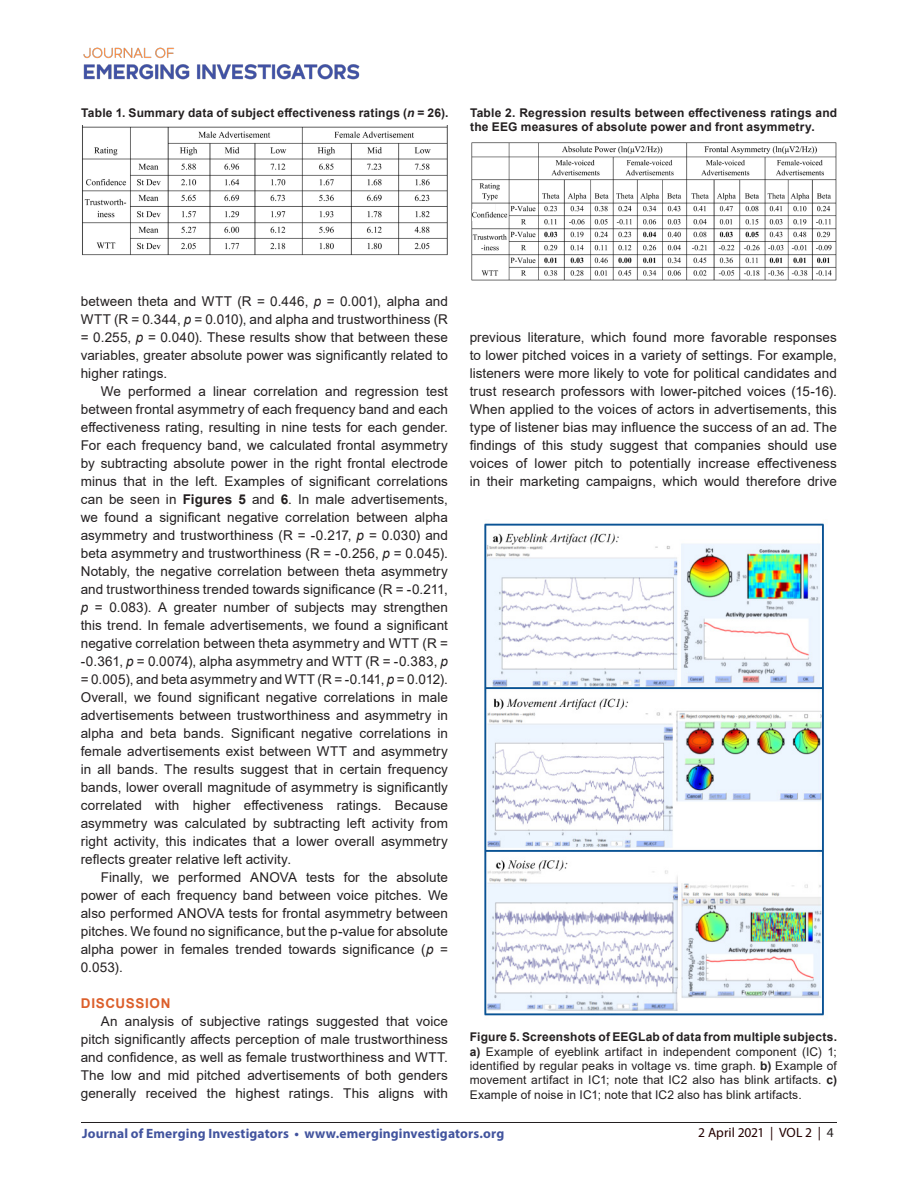
<style>
.page{position:relative;width:918px;height:1188px;background:#fff}
.page>*{position:absolute;margin:0;border:0;box-sizing:border-box;transform-origin:0 0}
.t1{font:13.5px/18px "Arial";letter-spacing:.005em;color:#231f20;text-align:justify}
.t2{font:700 13.5px "Myriad Pro";letter-spacing:.01em;color:#42549e}
.t3{font:13.5px "Myriad Pro";color:#230000}
.t4{font:700 13.5px "Arial";letter-spacing:.05em;color:#dc5f2b}
.t5{font:12px/14.4px "Arial";letter-spacing:.01em;color:#231f20;text-align:justify}
.t6{font:700 12px/14.4px "Arial";letter-spacing:.02em;color:#231f20}
.s1{font-style:italic}
.s2{font-weight:700}
.s3{color:#231f20}
</style>
<div class="page">
<hr style="left:81px;top:1122px;width:756px;height:1px;background:#231f20">
<img style="left:83px;top:47px;width:277px;height:33px">
<img style="left:82px;top:126px;width:366px;height:130px">
<img style="left:471px;top:142px;width:366px;height:139px">
<img style="left:484px;top:523px;width:340px;height:493px">
<img style="left:472px;top:209px;width:36px;height:11px">
<img style="left:482px;top:219px;width:15px;height:8px">
<img style="left:474px;top:205px;width:21px;height:6px">
<p class="t6" style="left:81px;top:105px;width:369px">Table 1. Summary data of subject effectiveness ratings (<span class="s1">n</span> = 26).</p>
<p class="t6" style="left:470px;top:105px;width:369px">Table 2. Regression results between effectiveness ratings and the EEG measures of absolute power and front asymmetry.</p>
<p class="t1" style="left:81px;top:292px;width:369px">between theta and WTT (R = 0.446, <span class="s1">p</span> = 0.001), alpha and WTT (R = 0.344, <span class="s1">p</span> = 0.010), and alpha and trustworthiness (R = 0.255, <span class="s1">p</span> = 0.040). These results show that between these variables, greater absolute power was significantly related to higher ratings.</p>
<p class="t1" style="left:81px;top:382px;width:369px;text-indent:20px">We performed a linear correlation and regression test between frontal asymmetry of each frequency band and each effectiveness rating, resulting in nine tests for each gender.<br>For each frequency band, we calculated frontal asymmetry by subtracting absolute power in the right frontal electrode minus that in the left. Examples of significant correlations can be seen in <span class="s2">Figures 5</span> and <span class="s2">6</span>. In male advertisements, we found a significant negative correlation between alpha asymmetry and trustworthiness (R = -0.217, <span class="s1">p</span> = 0.030) and beta asymmetry and trustworthiness (R = -0.256, <span class="s1">p</span> = 0.045).<br>Notably, the negative correlation between theta asymmetry and trustworthiness trended towards significance (R = -0.211, <span class="s1">p</span> = 0.083). A greater number of subjects may strengthen this trend. In female advertisements, we found a significant negative correlation between theta asymmetry and WTT (R = -0.361, <span class="s1">p</span> = 0.0074), alpha asymmetry and WTT (R = -0.383, <span class="s1">p </span>= 0.005), and beta asymmetry and WTT (R = -0.141, <span class="s1">p</span> = 0.012).<br>Overall, we found significant negative correlations in male advertisements between trustworthiness and asymmetry in alpha and beta bands. Significant negative correlations in female advertisements exist between WTT and asymmetry in all bands. The results suggest that in certain frequency bands, lower overall magnitude of asymmetry is significantly correlated with higher effectiveness ratings. Because asymmetry was calculated by subtracting left activity from right activity, this indicates that a lower overall asymmetry reflects greater relative left activity.</p>
<p class="t1" style="left:81px;top:868px;width:369px;text-indent:20px">Finally, we performed ANOVA tests for the absolute power of each frequency band between voice pitches. We also performed ANOVA tests for frontal asymmetry between pitches. We found no significance, but the p-value for absolute alpha power in females trended towards significance (<span class="s1">p</span> = 0.053).</p>
<p class="t4" style="left:81px;top:994px;width:91px">DISCUSSION</p>
<p class="t1" style="left:81px;top:1012px;width:369px;text-indent:20px">An analysis of subjective ratings suggested that voice pitch significantly affects perception of male trustworthiness and confidence, as well as female trustworthiness and WTT.<br>The low and mid pitched advertisements of both genders generally received the highest ratings. This aligns with</p>
<p class="t1" style="left:470px;top:328px;width:369px">previous literature, which found more favorable responses to lower pitched voices in a variety of settings. For example, listeners were more likely to vote for political candidates and trust research professors with lower-pitched voices (15-16).<br>When applied to the voices of actors in advertisements, this type of listener bias may influence the success of an ad. The findings of this study suggest that companies should use voices of lower pitch to potentially increase effectiveness in their marketing campaigns, which would therefore drive</p>
<p class="t5" style="left:470px;top:1030px;width:369px"><span class="s2">Figure 5. Screenshots of EEGLab of data from multiple subjects. a)</span> Example of eyeblink artifact in independent component (IC) 1; identified by regular peaks in voltage vs. time graph. <span class="s2">b)</span> Example of movement artifact in IC1; note that IC2 also has blink artifacts. <span class="s2">c)<br></span>Example of noise in IC1; note that IC2 also has blink artifacts.</p>
<p class="t2" style="left:82px;top:1125px;width:424px">Journal of Emerging Investigators • www.emerginginvestigators.org</p>
<p class="t3" style="left:698px;top:1125px;width:137px">2 April 2021 | VOL 2 | <span class="s3">4</span></p>
</div>
